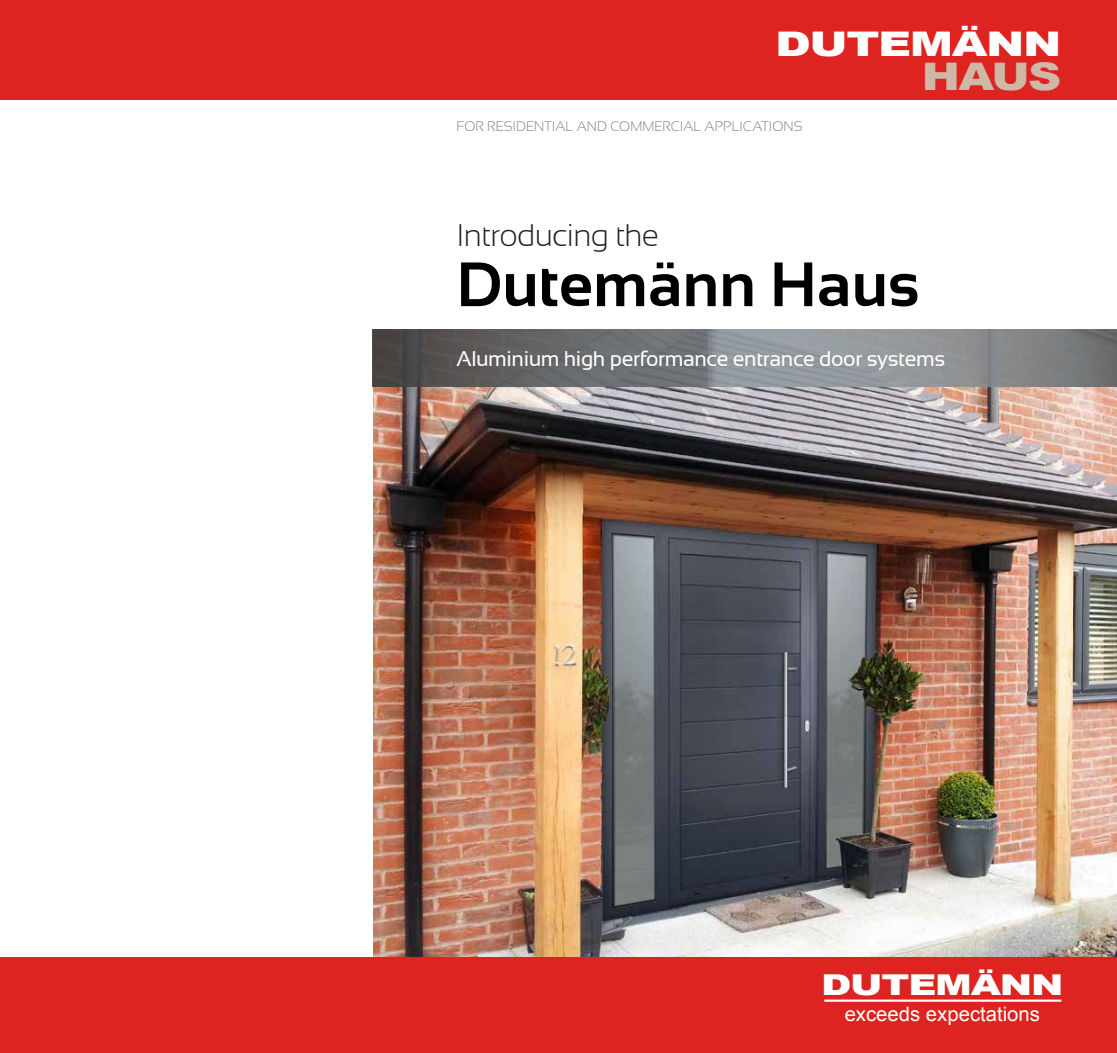
<style>
.page{position:relative;width:1117px;height:1053px;background:#fff}
.page>*{position:absolute;margin:0;border:0;box-sizing:border-box;transform-origin:0 0}
.t1{font:700 62.5px "Sansation";color:#000}
.t2{font:900 38px "Arial";color:#d0b8a7;scale:1.21 1}
.t3{font:900 33.88px "Arial";letter-spacing:-.03em;color:#fff;scale:1.35 1}
.t4{font:300 31.25px "Sansation";letter-spacing:-.02em;color:#1f2020}
.t5{font:900 28.75px "Arial";letter-spacing:-.03em;color:#fff;scale:1.35 1}
.t6{font:21.25px "Sansation";letter-spacing:-.02em;color:#fff}
.t7{font:19.88px "Arial";color:#fff}
.t8{font:300 13.75px "Sansation";color:#7d7d7d}
</style>
<div class="page">
<img style="left:373px;top:386px;width:743px;height:571px">
<div style="left:0;top:957px;width:1116px;height:95px;background:#dd2420"></div>
<div style="left:0;top:0;width:1116px;height:100px;background:#dd2420"></div>
<svg style="left:372px;top:330px;width:744px;height:56px;background:#787a7c"></svg>
<hr style="left:824px;top:999px;width:237px;height:2px;background:#fff">
<h3 class="t3" style="left:774px;top:19px;width:213px">DUTEMÄNN</h3>
<h2 class="t2" style="left:921px;top:49px;width:117px">HAUS</h2>
<p class="t8" style="left:456px;top:118px;width:347px">FOR RESIDENTIAL AND COMMERCIAL APPLICATIONS</p>
<h3 class="t4" style="left:456px;top:218px;width:204px">Introducing the</h3>
<h1 class="t1" style="left:456px;top:249px;width:464px">Dutemänn Haus</h1>
<p class="t6" style="left:456px;top:347px;width:490px">Aluminium high performance entrance door systems</p>
<h3 class="t5" style="left:821px;top:963px;width:181px">DUTEMÄNN</h3>
<p class="t7" style="left:844px;top:1000px;width:197px">exceeds expectations</p>
</div>
